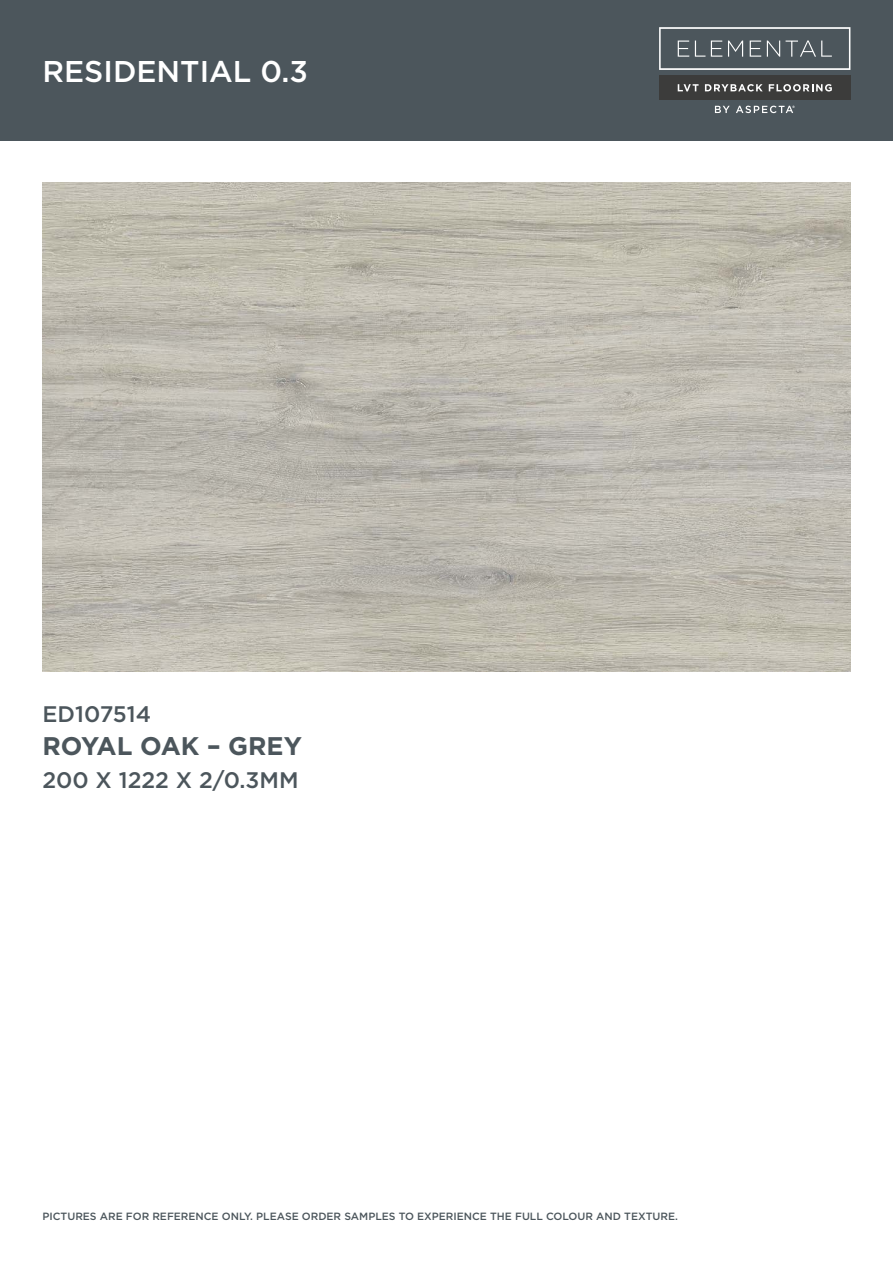
<style>
.page{position:relative;width:893px;height:1263px;background:#fff}
.page>*{position:absolute;margin:0;border:0;box-sizing:border-box;transform-origin:0 0}
.t1{font:500 30px "Gotham";color:#fff}
.t2{font:700 25.5px "Gotham";color:#4c565c}
.t3{font:500 22.5px "Gotham";color:#4c565c}
.t4{font:500 10.5px "Gotham";color:#4c565c}
</style>
<div class="page">
<div style="left:0;top:0;width:893px;height:140px;background:#4c565c"></div>
<svg style="left:659px;top:27px;width:191px;height:43px"></svg>
<div style="left:659px;top:76px;width:191px;height:24px;background:#3c3c3b"></div>
<svg style="left:715px;top:106px;width:15px;height:7px"></svg>
<svg style="left:736px;top:106px;width:59px;height:7px"></svg>
<svg style="left:678px;top:84px;width:21px;height:7px"></svg>
<svg style="left:705px;top:84px;width:58px;height:8px"></svg>
<svg style="left:769px;top:84px;width:63px;height:8px"></svg>
<img style="left:43px;top:183px;width:807px;height:489px">
<h1 class="t1" style="left:43px;top:52px;width:267px">RESIDENTIAL 0.3</h1>
<h3 class="t3" style="left:43px;top:699px;width:110px">ED107514</h3>
<h2 class="t2" style="left:43px;top:729px;width:261px">ROYAL OAK – GREY</h2>
<h3 class="t3" style="left:43px;top:765px;width:258px">200 X 1222 X 2/0.3MM</h3>
<p class="t4" style="left:43px;top:1210px;width:637px">PICTURES ARE FOR REFERENCE ONLY. PLEASE ORDER SAMPLES TO EXPERIENCE THE FULL COLOUR AND TEXTURE.</p>
</div>
